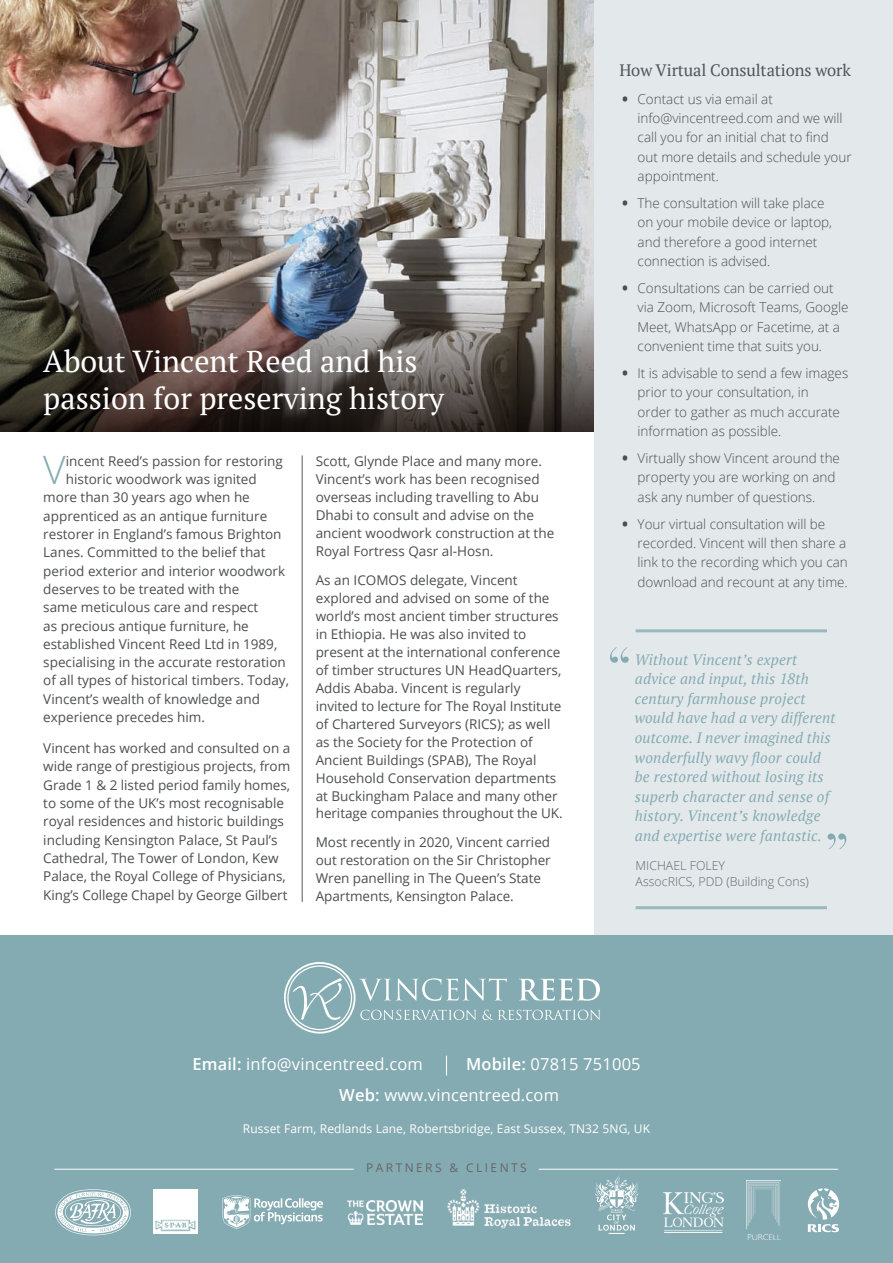
<style>
.page{position:relative;width:893px;height:1263px;background:#fff}
.page>*{position:absolute;margin:0;border:0;box-sizing:border-box;transform-origin:0 0}
.t1{font:57.45px "Didot";color:#85abb2}
.t2{font:300 39.15px "Open Sans";color:#85abb2}
.t3{font:30.3px/36.3px "PT Serif";color:#fff}
.t4{font:16.5px/30.2px "Open Sans";letter-spacing:.01em;color:#fff}
.t5{font:16.5px "PT Serif";letter-spacing:-.005em;color:#50545e}
.t6{font:italic 15px/19.5px "PT Serif";letter-spacing:.015em;color:#85abb2}
.t7{font:13.5px/18px "Open Sans";color:#4d4e50}
.t8{font:300 13.5px/19.2px "Open Sans";color:#4d4e50}
.t9{font:300 12.3px/16px "Open Sans";color:#63666f}
.t10{font:12px "Open Sans";letter-spacing:.01em;color:#fff}
.t11{font:12px "Open Sans";letter-spacing:.2em;color:#646568}
.s1{font-size:30px}
.s2{font-weight:600}
</style>
<div class="page">
<img style="left:0;top:0;width:595px;height:283px">
<svg style="left:0;top:283px;width:595px;height:149px;background:#534c49"></svg>
<div style="left:595px;top:0;width:298px;height:957px;background:#e3e9eb"></div>
<div style="left:0;top:935px;width:893px;height:328px;background:#85abb2"></div>
<svg style="left:284px;top:962px;width:316px;height:71px"></svg>
<svg style="left:446px;top:1055px;width:1px;height:20px"></svg>
<img style="left:746px;top:1180px;width:34px;height:59px">
<svg style="left:808px;top:1188px;width:31px;height:44px"></svg>
<svg style="left:595px;top:1175px;width:43px;height:59px"></svg>
<img style="left:447px;top:1189px;width:124px;height:40px">
<img style="left:663px;top:1193px;width:61px;height:40px">
<img style="left:347px;top:1200px;width:76px;height:25px">
<img style="left:154px;top:1190px;width:44px;height:44px">
<svg style="left:55px;top:1189px;width:76px;height:46px"></svg>
<hr style="left:539px;top:1169px;width:299px;height:1px;background:#fff">
<svg style="left:223px;top:1195px;width:100px;height:34px"></svg>
<hr style="left:54px;top:1169px;width:300px;height:1px;background:#fff">
<hr style="left:302px;top:455px;width:1px;height:447px;background:#5a5a5c">
<hr style="left:636px;top:629px;width:191px;height:3px;background:#9ab8bf">
<hr style="left:636px;top:906px;width:191px;height:3px;background:#9ab8bf">
<h3 class="t3" style="left:43px;top:346px;width:402px">About Vincent Reed and his passion for preserving history</h3>
<h2 class="t2" style="left:43px;top:454px;width:24px">V</h2>
<p class="t7" style="left:66px;top:453px;width:219px">incent Reed’s passion for restoring</p>
<p class="t7" style="left:66px;top:471px;width:192px">historic woodwork was ignited</p>
<p class="t7" style="left:43px;top:490px;width:208px">more than 30 years ago when he</p>
<p class="t7" style="left:43px;top:508px;width:225px">apprenticed as an antique furniture</p>
<p class="t7" style="left:43px;top:526px;width:240px">restorer in England’s famous Brighton</p>
<p class="t7" style="left:43px;top:545px;width:224px">Lanes. Committed to the belief that</p>
<p class="t7" style="left:43px;top:563px;width:243px">period exterior and interior woodwork</p>
<p class="t7" style="left:43px;top:581px;width:198px">deserves to be treated with the</p>
<p class="t7" style="left:43px;top:600px;width:217px">same meticulous care and respect</p>
<p class="t7" style="left:43px;top:618px;width:207px">as precious antique furniture, he</p>
<p class="t7" style="left:43px;top:636px;width:236px">established Vincent Reed Ltd in 1989,</p>
<p class="t7" style="left:43px;top:655px;width:244px">specialising in the accurate restoration</p>
<p class="t7" style="left:43px;top:673px;width:247px">of all types of historical timbers. Today,</p>
<p class="t7" style="left:43px;top:691px;width:218px">Vincent’s wealth of knowledge and</p>
<p class="t7" style="left:43px;top:709px;width:163px">experience precedes him.</p>
<p class="t7" style="left:43px;top:740px;width:248px">Vincent has worked and consulted on a wide range of prestigious projects, from Grade 1 &amp; 2 listed period family homes, to some of the UK’s most recognisable royal residences and historic buildings including Kensington Palace, St Paul’s Cathedral, The Tower of London, Kew Palace, the Royal College of Physicians, King’s College Chapel by George Gilbert</p>
<p class="t7" style="left:316px;top:453px;width:240px">Scott, Glynde Place and many more.<br>Vincent’s work has been recognised overseas including travelling to Abu Dhabi to consult and advise on the ancient woodwork construction at the Royal Fortress Qasr al-Hosn.</p>
<p class="t7" style="left:316px;top:572px;width:248px">As an ICOMOS delegate, Vincent explored and advised on some of the world’s most ancient timber structures in Ethiopia. He was also invited to present at the international conference of timber structures UN HeadQuarters, Addis Ababa. Vincent is regularly invited to lecture for The Royal Institute of Chartered Surveyors (RICS); as well as the Society for the Protection of Ancient Buildings (SPAB), The Royal Household Conservation departments at Buckingham Palace and many other heritage companies throughout the UK.</p>
<p class="t7" style="left:316px;top:834px;width:237px">Most recently in 2020, Vincent carried out restoration on the Sir Christopher Wren panelling in The Queen’s State Apartments, Kensington Palace.</p>
<p class="t5" style="left:619px;top:64px;width:233px">How Virtual Consultations work</p>
<p class="t8" style="left:638px;top:91px;width:216px;text-indent:-18px"><span class="s1">•</span> Contact us via email at info@vincentreed.com and we will call you for an initial chat to find out more details and schedule your appointment.</p>
<p class="t8" style="left:638px;top:195px;width:196px;text-indent:-18px"><span class="s1">•</span> The consultation will take place on your mobile device or laptop, and therefore a good internet connection is advised.</p>
<p class="t8" style="left:638px;top:280px;width:212px;text-indent:-18px"><span class="s1">•</span> Consultations can be carried out via Zoom, Microsoft Teams, Google Meet, WhatsApp or Facetime, at a convenient time that suits you.</p>
<p class="t8" style="left:638px;top:365px;width:212px;text-indent:-18px"><span class="s1">•</span> It is advisable to send a few images prior to your consultation, in<br>order to gather as much accurate information as possible.</p>
<p class="t8" style="left:638px;top:450px;width:204px;text-indent:-18px"><span class="s1">•</span> Virtually show Vincent around the property you are working on and ask any number of questions.</p>
<p class="t8" style="left:638px;top:516px;width:212px;text-indent:-18px"><span class="s1">•</span> Your virtual consultation will be recorded. Vincent will then share a link to the recording which you can download and recount at any time.</p>
<h1 class="t1" style="left:607px;top:635px;width:27px">“</h1>
<p class="t6" style="left:635px;top:651px;width:202px">Without Vincent’s expert advice and input, this 18th century farmhouse project would have had a very different outcome. I never imagined this wonderfully wavy floor could be restored without losing its superb character and sense of history. Vincent’s knowledge and expertise were fantastic.</p>
<h1 class="t1" style="left:850px;top:861px;width:27px;rotate:-180deg">“</h1>
<p class="t9" style="left:636px;top:858px;width:175px">MICHAEL FOLEY<br>AssocRICS, PDD (Building Cons)</p>
<p class="t4" style="left:192px;top:1051px;width:232px"><span class="s2">Email:</span> info@vincentreed.com</p>
<p class="t4" style="left:339px;top:1051px;width:303px;text-indent:127px"><span class="s2">Mobile:</span> 07815 751005<br><span class="s2">Web:</span> www.vincentreed.com</p>
<p class="t10" style="left:243px;top:1123px;width:409px">Russet Farm, Redlands Lane, Robertsbridge, East Sussex, TN32 5NG, UK</p>
<p class="t11" style="left:366px;top:1163px;width:162px">PARTNERS &amp; CLIENTS</p>
</div>
